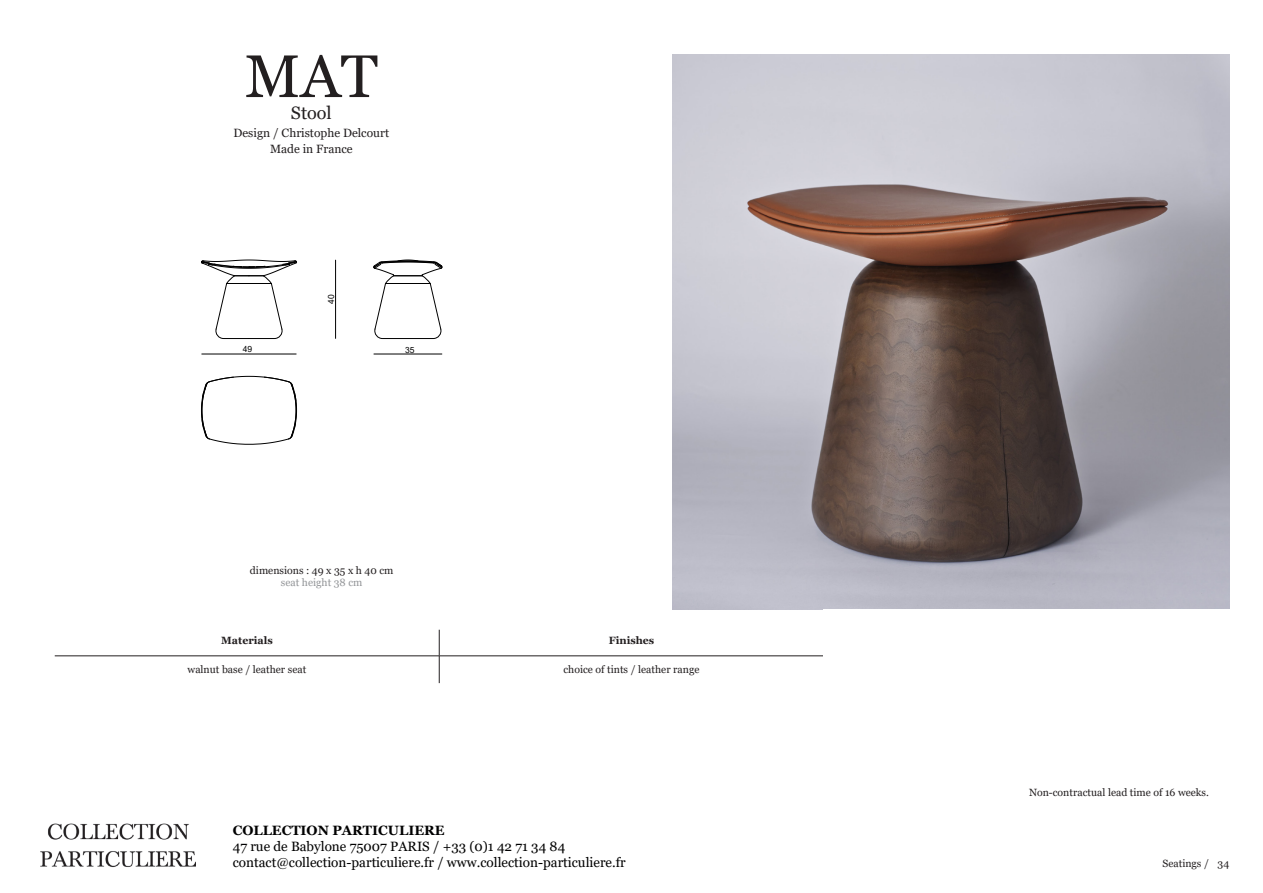
<style>
.page{position:relative;width:1263px;height:893px;background:#fff}
.page>*{position:absolute;margin:0;border:0;box-sizing:border-box;transform-origin:0 0}
.t1{font:60px "Georgia";color:#231f20}
.t2{font:18px "Georgia";color:#231f20}
.t3{font:13.5px/16.2px "Georgia";color:#000001}
.t4{font:700 13.5px "Georgia";color:#000001}
.t5{font:12px "Georgia";color:#231f20}
.t6{font:10.5px "Georgia";color:#231f20}
.t7{font:700 10.5px "Georgia";color:#231f20}
.t8{font:10.5px "Georgia";color:#939598}
.t9{font:8.55px "Arial";color:#000}
</style>
<div class="page">
<img style="left:41px;top:823px;width:154px;height:44px">
<img style="left:673px;top:54px;width:556px;height:556px">
<hr style="left:335px;top:260px;width:1px;height:78px;background:#000">
<hr style="left:202px;top:354px;width:94px;height:1px;background:#000">
<hr style="left:374px;top:354px;width:68px;height:1px;background:#000">
<svg style="left:201px;top:260px;width:96px;height:79px"></svg>
<svg style="left:373px;top:260px;width:69px;height:79px"></svg>
<svg style="left:201px;top:376px;width:96px;height:69px"></svg>
<svg style="left:439px;top:630px;width:1px;height:53px"></svg>
<hr style="left:55px;top:656px;width:384px;height:1px;background:#231f20">
<hr style="left:439px;top:656px;width:385px;height:1px;background:#231f20">
<h1 class="t1" style="left:245px;top:40px;width:135px">MAT</h1>
<p class="t5" style="left:234px;top:125px;width:157px">Design / Christophe Delcourt</p>
<h2 class="t2" style="left:291px;top:102px;width:42px">Stool</h2>
<p class="t5" style="left:270px;top:142px;width:84px">Made in France</p>
<p class="t9" style="left:243px;top:344px;width:11px">49</p>
<p class="t9" style="left:325px;top:304px;width:11px;rotate:-90deg">40</p>
<p class="t9" style="left:405px;top:344px;width:11px">35</p>
<p class="t6" style="left:250px;top:563px;width:145px">dimensions : 49 x 35 x h 40 cm</p>
<p class="t8" style="left:281px;top:576px;width:83px">seat height 38 cm</p>
<p class="t7" style="left:221px;top:633px;width:53px">Materials</p>
<p class="t7" style="left:609px;top:633px;width:47px">Finishes</p>
<p class="t6" style="left:188px;top:663px;width:120px">walnut base / leather seat</p>
<p class="t6" style="left:563px;top:663px;width:137px">choice of tints / leather range</p>
<p class="t4" style="left:233px;top:822px;width:213px">COLLECTION PARTICULIERE</p>
<p class="t3" style="left:233px;top:839px;width:394px">47 rue de Babylone 75007 PARIS / +33 (0)1 42 71 34 84 contact@collection-particuliere.fr / www.collection-particuliere.fr</p>
<p class="t6" style="left:1029px;top:786px;width:181px">Non-contractual lead time of 16 weeks.</p>
<p class="t6" style="left:1162px;top:856px;width:68px">Seatings / 34</p>
</div>
